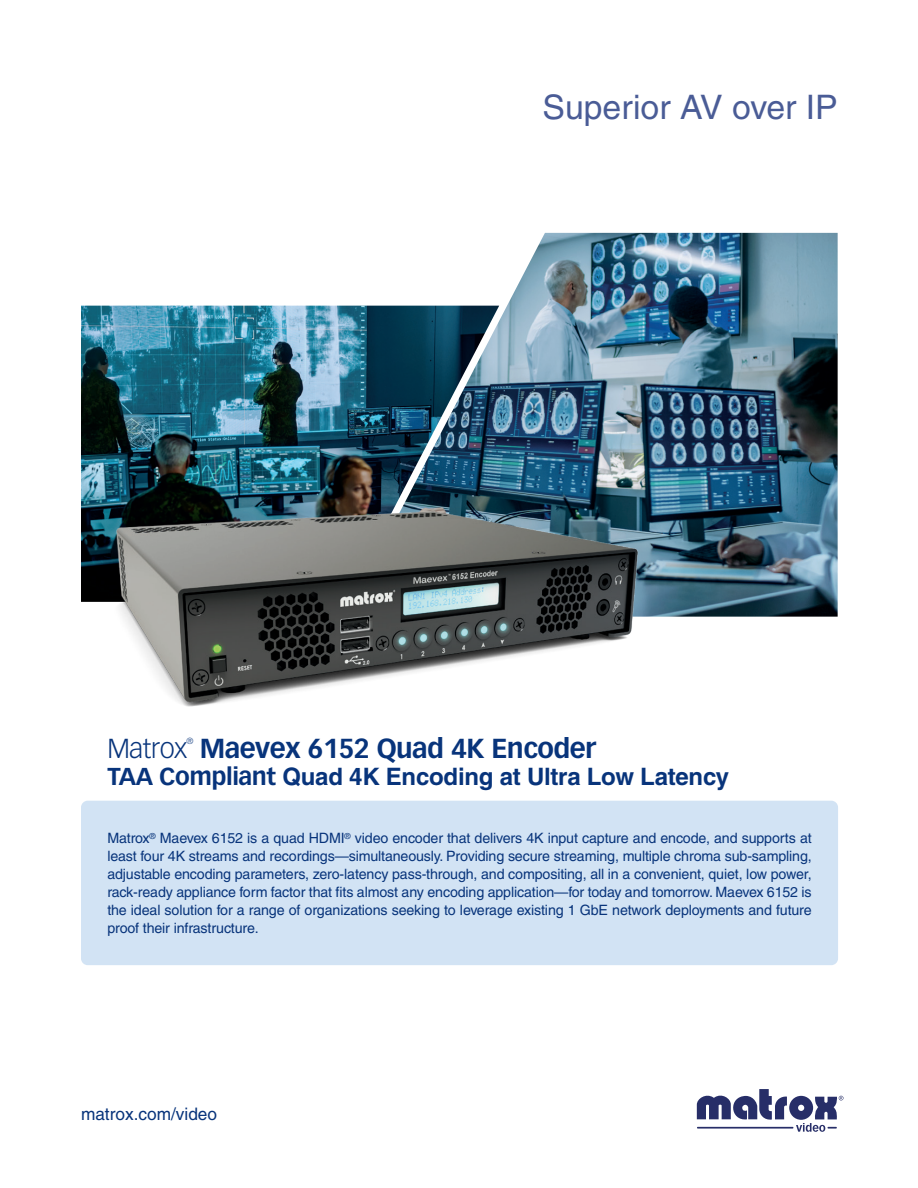
<style>
.page{position:relative;width:918px;height:1188px;background:#fff}
.page>*{position:absolute;margin:0;border:0;box-sizing:border-box;transform-origin:0 0}
.t1{font:33.75px "Helvetica";color:#4a5c96}
.t2{font:700 27px "Vectora LH";letter-spacing:-.02em;color:#08347b}
.t3{font:300 27px "Vectora LH";letter-spacing:-.02em;color:#08347b}
.t4{font:700 24px "Helvetica";letter-spacing:-.01em;color:#08347b}
.t5{font:17.25px "Helvetica";color:#08347b}
.t6{font:14.25px/18px "Helvetica";letter-spacing:-.01em;color:#08347b;text-align:justify}
.t7{font:300 8.7px "Vectora LH";color:#08347b}
.s1{font-family:"Vectora LH"}
</style>
<div class="page">
<div style="left:81px;top:801px;width:757px;height:164px;background:#d2e3f4;border-radius:7px"></div>
<img style="left:345px;top:233px;width:493px;height:384px">
<img style="left:81px;top:306px;width:418px;height:296px">
<img style="left:82px;top:482px;width:587px;height:225px">
<svg style="left:697px;top:1089px;width:146px;height:43px"></svg>
<h1 class="t1" style="left:543px;top:88px;width:297px">Superior AV over IP</h1>
<h2 class="t3" style="left:107px;top:733px;width:81px">Matrox</h2>
<p class="t7" style="left:187px;top:736px;width:8px">®</p>
<h2 class="t2" style="left:200px;top:732px;width:398px">Maevex 6152 Quad 4K Encoder</h2>
<h3 class="t4" style="left:107px;top:762px;width:623px"><span class="s1">TAA Compliant</span> Quad 4K Encoding at Ultra Low Latency</h3>
<p class="t6" style="left:107px;top:829px;width:706px">Matrox<sup>®</sup> Maevex 6152 is a quad HDMI<sup>®</sup> video encoder that delivers 4K input capture and encode, and supports at least four 4K streams and recordings—simultaneously. Providing secure streaming, multiple chroma sub-sampling, adjustable encoding parameters, zero-latency pass-through, and compositing, all in a convenient, quiet, low power, rack-ready appliance form factor that fits almost any encoding application—for today and tomorrow. Maevex 6152 is the ideal solution for a range of organizations seeking to leverage existing 1 GbE network deployments and future proof their infrastructure.</p>
<p class="t5" style="left:81px;top:1104px;width:138px">matrox.com/video</p>
</div>
